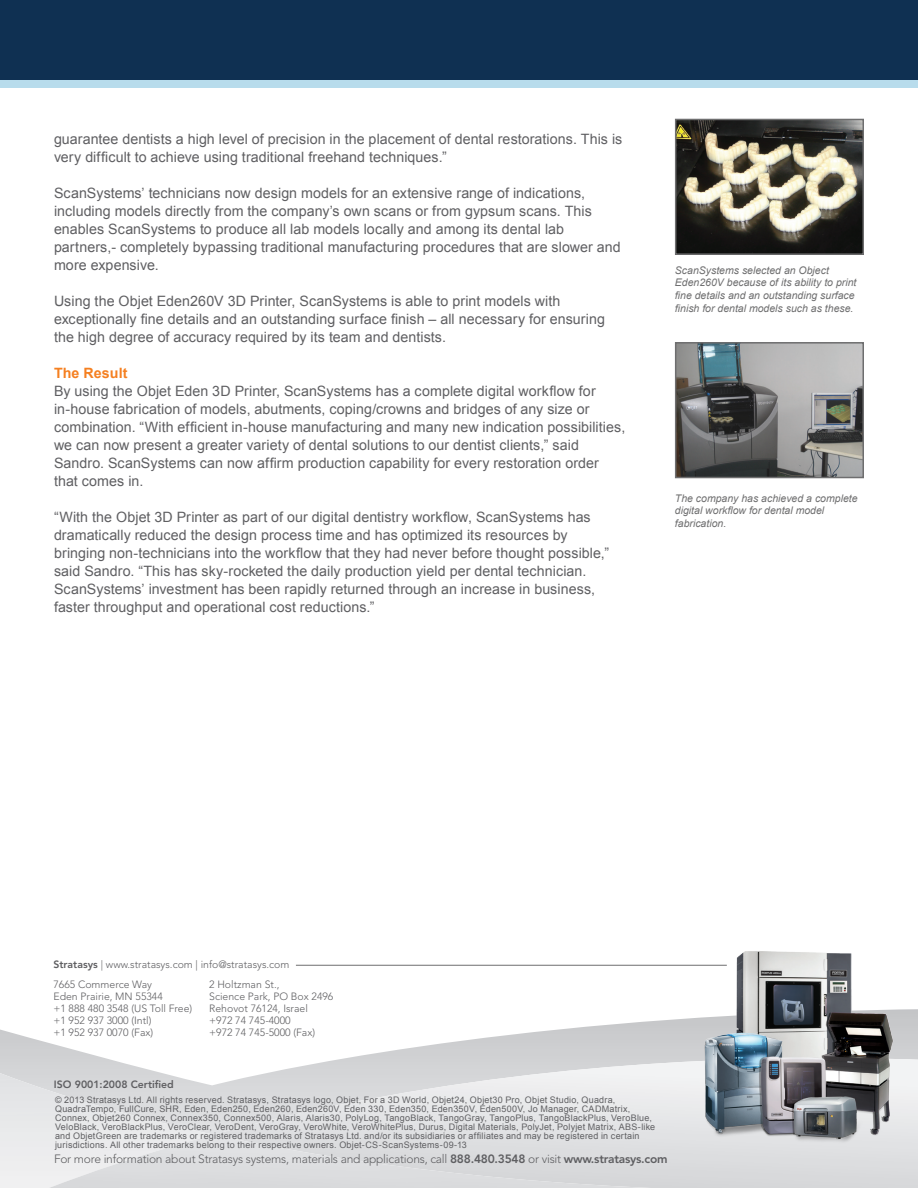
<style>
.page{position:relative;width:918px;height:1188px;background:#fff}
.page>*{position:absolute;margin:0;border:0;box-sizing:border-box;transform-origin:0 0}
.t1{font:14.25px/18px "Arial";letter-spacing:.005em;color:#5f5f62}
.t2{font:700 14.25px "Arial";letter-spacing:.005em;color:#f58021}
.t3{font:300 12px "Avenir LT Std";letter-spacing:-.02em;color:#5f5f62}
.t4{font:300 10.5px/12px "Avenir LT Std";color:#5f5f62}
.t5{font:italic 10.5px/12.6px "Arial";color:#6e6e6f}
.t6{font:800 10.5px "Avenir LT Std";color:#5f5f62}
.t7{font:9px/9px "Arial";letter-spacing:.025em;color:#5f5f62}
.s1{font-weight:800}
</style>
<div class="page">
<svg style="left:0;top:1009px;width:918px;height:58px"></svg>
<svg style="left:213px;top:1058px;width:705px;height:77px"></svg>
<img style="left:697px;top:951px;width:202px;height:196px">
<div style="left:0;top:72px;width:918px;height:16px;background:#b8dcec"></div>
<div style="left:0;top:0;width:918px;height:80px;background:#0f3052"></div>
<hr style="left:296px;top:965px;width:431px;height:1px;background:#6e6e6f">
<img style="left:678px;top:122px;width:183px;height:130px">
<div style="left:675px;top:119px;width:189px;height:136px;border:2px solid #6e6e6f"></div>
<img style="left:678px;top:345px;width:183px;height:130px">
<div style="left:675px;top:342px;width:189px;height:136px;border:2px solid #6e6e6f"></div>
<p class="t1" style="left:54px;top:130px;width:570px">guarantee dentists a high level of precision in the placement of dental restorations. This is very difficult to achieve using traditional freehand techniques.”</p>
<p class="t1" style="left:54px;top:184px;width:568px">ScanSystems’ technicians now design models for an extensive range of indications, including models directly from the company’s own scans or from gypsum scans. This enables ScanSystems to produce all lab models locally and among its dental lab partners,- completely bypassing traditional manufacturing procedures that are slower and more expensive.</p>
<p class="t1" style="left:54px;top:292px;width:552px">Using the Objet Eden260V 3D Printer, ScanSystems is able to print models with exceptionally fine details and an outstanding surface finish – all necessary for ensuring the high degree of accuracy required by its team and dentists.</p>
<p class="t2" style="left:54px;top:363px;width:75px">The Result</p>
<p class="t1" style="left:54px;top:382px;width:573px">By using the Objet Eden 3D Printer, ScanSystems has a complete digital workflow for in-house fabrication of models, abutments, coping/crowns and bridges of any size or combination. “With efficient in-house manufacturing and many new indication possibilities, we can now present a greater variety of dental solutions to our dentist clients,” said Sandro. ScanSystems can now affirm production capability for every restoration order that comes in.</p>
<p class="t1" style="left:54px;top:508px;width:557px">“With the Objet 3D Printer as part of our digital dentistry workflow, ScanSystems has dramatically reduced the design process time and has optimized its resources by bringing non-technicians into the workflow that they had never before thought possible,” said Sandro. “This has sky-rocketed the daily production yield per dental technician.<br>ScanSystems’ investment has been rapidly returned through an increase in business, faster throughput and operational cost reductions.”</p>
<p class="t5" style="left:675px;top:264px;width:183px">ScanSystems selected an Object Eden260V because of its ability to print fine details and an outstanding surface finish for dental models such as these.</p>
<p class="t5" style="left:675px;top:492px;width:184px">The company has achieved a complete digital workflow for dental model fabrication.</p>
<p class="t4" style="left:53px;top:958px;width:237px"><span class="s1">Stratasys</span> | www.stratasys.com | info@stratasys.com</p>
<p class="t4" style="left:53px;top:978px;width:140px">7665 Commerce Way<br>Eden Prairie, MN 55344<br>+1 888 480 3548 (US Toll Free) +1 952 937 3000 (Intl)<br>+1 952 937 0070 (Fax)</p>
<p class="t4" style="left:209px;top:978px;width:126px">2 Holtzman St.,<br>Science Park, PO Box 2496<br>Rehovot 76124, Israel +972 74 745-4000<br>+972 74 745-5000 (Fax)</p>
<p class="t6" style="left:54px;top:1078px;width:121px">ISO 9001:2008 Certified</p>
<p class="t7" style="left:55px;top:1095px;width:602px">© 2013 Stratasys Ltd. All rights reserved. Stratasys, Stratasys logo, Objet, For a 3D World, Objet24, Objet30 Pro, Objet Studio, Quadra, QuadraTempo, FullCure, SHR, Eden, Eden250, Eden260, Eden260V, Eden 330, Eden350, Eden350V, Eden500V, Jo Manager, CADMatrix, Connex, Objet260 Connex, Connex350, Connex500, Alaris, Alaris30, PolyLog, TangoBlack, TangoGray, TangoPlus, TangoBlackPlus, VeroBlue, VeloBlack, VeroBlackPlus, VeroClear, VeroDent, VeroGray, VeroWhite, VeroWhitePlus, Durus, Digital Materials, PolyJet, Polyjet Matrix, ABS-like and ObjetGreen are trademarks or registered trademarks of Stratasys Ltd. and/or its subsidiaries or affiliates and may be registered in certain jurisdictions. All other trademarks belong to their respective owners. Objet-CS-ScanSystems-09-13</p>
<p class="t3" style="left:54px;top:1152px;width:615px">For more information about Stratasys systems, materials and applications, call <span class="s1">888.480.3548</span> or visit <span class="s1">www.stratasys.com</span></p>
</div>
